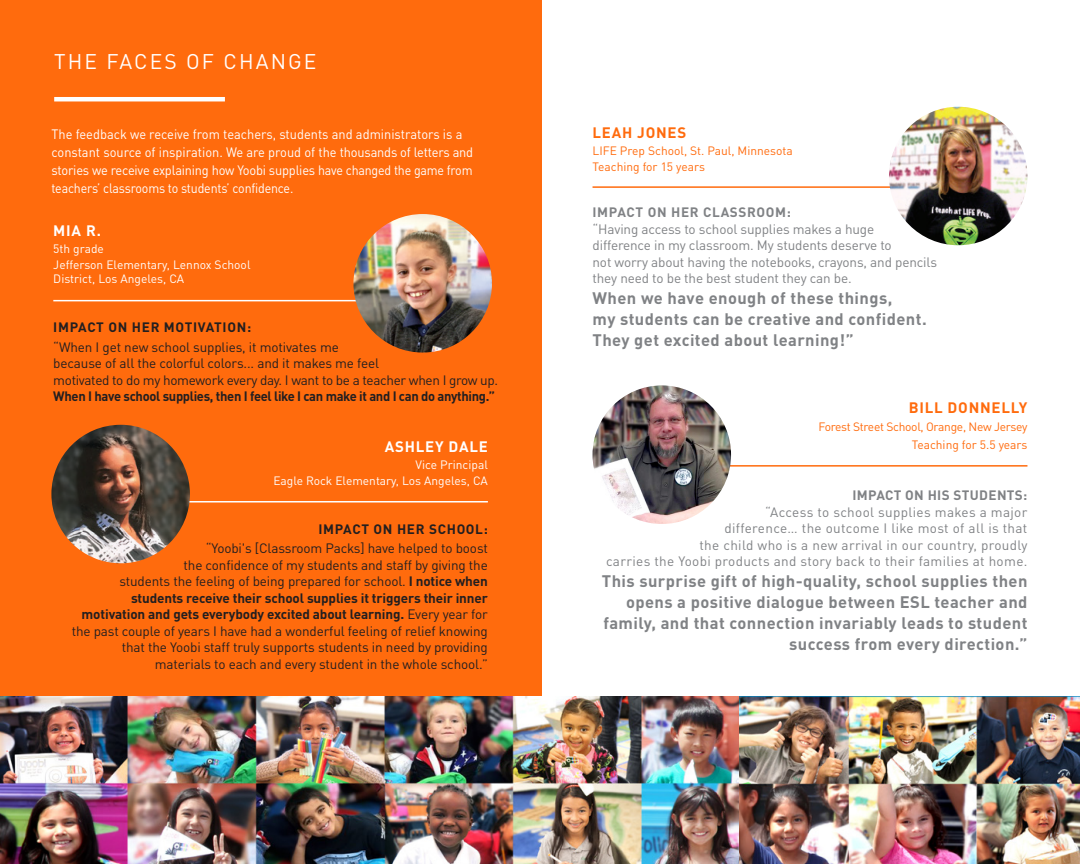
<style>
.page{position:relative;width:1080px;height:864px;background:#fff}
.page>*{position:absolute;margin:0;border:0;box-sizing:border-box;transform-origin:0 0}
.t1{font:21px "DINOT";letter-spacing:.1em;color:#fff}
.t2{font:700 16.5px/21px "DINOT";letter-spacing:.025em;color:#808285;text-align:right}
.t3{font:700 15px "DINOT";letter-spacing:.05em;color:#ff6b0d}
.t4{font:700 15px "DINOT";letter-spacing:.05em;color:#fff}
.t5{font:13.5px/16.5px "DINOT";letter-spacing:-.01em;color:#231f20;text-align:right}
.t6{font:13.5px/18px "DINOT";letter-spacing:-.015em;color:#fff;scale:.95 1}
.t7{font:13.5px/16.5px "DINOT";letter-spacing:.025em;color:#808285;text-align:right}
.t8{font:13.5px/16.5px "DINOT";letter-spacing:-.01em;color:#808285}
.t9{font:700 13.5px "DINOT";letter-spacing:-.025em;color:#231f20;scale:.96 1}
.t10{font:700 13.5px "DINOT";letter-spacing:.05em;color:#231f20}
.t11{font:700 13.5px "DINOT";letter-spacing:.05em;color:#808285}
.t12{font:700 13.5px "DINOT";letter-spacing:.025em;color:#808285}
.t13{font:12px/16.5px "DINOT";color:#fff;text-align:right}
.t14{font:12px/18px "DINOT";letter-spacing:-.025em;color:#ff6b0d;text-align:right}
.t15{font:12px/16.5px "DINOT";color:#ff6b0d}
.s1{font-weight:700}
</style>
<div class="page">
<div style="left:0;top:0;width:541px;height:864px;background:#ff6b0d"></div>
<hr style="left:54px;top:97px;width:171px;height:4px;background:#fff">
<hr style="left:53px;top:300px;width:315px;height:1px;background:#fff">
<hr style="left:174px;top:501px;width:314px;height:2px;background:#fff">
<hr style="left:593px;top:186px;width:314px;height:2px;background:#ff6b0d">
<hr style="left:713px;top:465px;width:314px;height:2px;background:#ff6b0d">
<img style="left:0;top:697px;width:1080px;height:167px">
<img style="left:889px;top:107px;width:139px;height:138px;border-radius:69px">
<img style="left:593px;top:385px;width:138px;height:139px;border-radius:69px">
<img style="left:353px;top:214px;width:139px;height:139px;border-radius:69px">
<img style="left:51px;top:425px;width:139px;height:138px;border-radius:69px">
<h1 class="t1" style="left:54px;top:49px;width:264px">THE FACES OF CHANGE</h1>
<p class="t6" style="left:51px;top:125px;width:446px">The feedback we receive from teachers, students and administrators is a constant source of inspiration. We are proud of the thousands of letters and stories we receive explaining how Yoobi supplies have changed the game from teachers’ classrooms to students’ confidence.</p>
<p class="t4" style="left:53px;top:221px;width:49px">MIA R.</p>
<p class="t13" style="left:53px;top:240px;width:199px;text-align:left">5th grade<br>Jefferson Elementary, Lennox School</p>
<p class="t13" style="left:53px;top:270px;width:132px">District, Los Angeles, CA</p>
<p class="t10" style="left:53px;top:319px;width:199px">IMPACT ON HER MOTIVATION:</p>
<p class="t5" style="left:53px;top:339px;width:446px;text-align:left">“When I get new school supplies, it motivates me<br>because of all the colorful colors... and it makes me feel<br>motivated to do my homework every day. I want to be a teacher when I grow up.</p>
<p class="t9" style="left:53px;top:388px;width:462px">When I have school supplies, then I feel like I can make it and I can do anything.”</p>
<p class="t4" style="left:385px;top:437px;width:104px">ASHLEY DALE</p>
<p class="t13" style="left:273px;top:456px;width:216px">Vice Principal<br>Eagle Rock Elementary, Los Angeles, CA</p>
<p class="t10" style="left:318px;top:520px;width:171px">IMPACT ON HER SCHOOL:</p>
<p class="t5" style="left:72px;top:540px;width:418px">“Yoobi's [Classroom Packs] have helped to boost<br>the confidence of my students and staff by giving the<br>students the feeling of being prepared for school. <span class="s1">I notice when students receive their school supplies it triggers their inner motivation and gets everybody excited about learning.</span> Every year for the past couple of years I have had a wonderful feeling of relief knowing that the Yoobi staff truly supports students in need by providing materials to each and every student in the whole school.”</p>
<p class="t3" style="left:593px;top:123px;width:95px">LEAH JONES</p>
<p class="t15" style="left:593px;top:142px;width:202px">LIFE Prep School, St. Paul, Minnesota<br>Teaching for 15 years</p>
<p class="t11" style="left:593px;top:204px;width:200px">IMPACT ON HER CLASSROOM:</p>
<p class="t8" style="left:593px;top:221px;width:346px">“Having access to school supplies makes a huge<br>difference in my classroom. My students deserve to<br>not worry about having the notebooks, crayons, and pencils they need to be the best student they can be.</p>
<p class="t2" style="left:593px;top:287px;width:336px;text-align:left">When we have enough of these things,<br>my students can be creative and confident.<br>They get excited about learning!”</p>
<p class="t3" style="left:909px;top:398px;width:120px">BILL DONNELLY</p>
<p class="t14" style="left:818px;top:418px;width:211px">Forest Street School, Orange, New Jersey<br>Teaching for 5.5 years</p>
<p class="t12" style="left:853px;top:486px;width:176px">IMPACT ON HIS STUDENTS:</p>
<p class="t7" style="left:606px;top:503px;width:423px">“Access to school supplies makes a major<br>difference… the outcome I like most of all is that<br>the child who is a new arrival in our country, proudly<br>carries the Yoobi products and story back to their families at home.</p>
<p class="t2" style="left:602px;top:570px;width:427px">This surprise gift of high-quality, school supplies then opens a positive dialogue between ESL teacher and family, and that connection invariably leads to student success from every direction.”</p>
</div>
